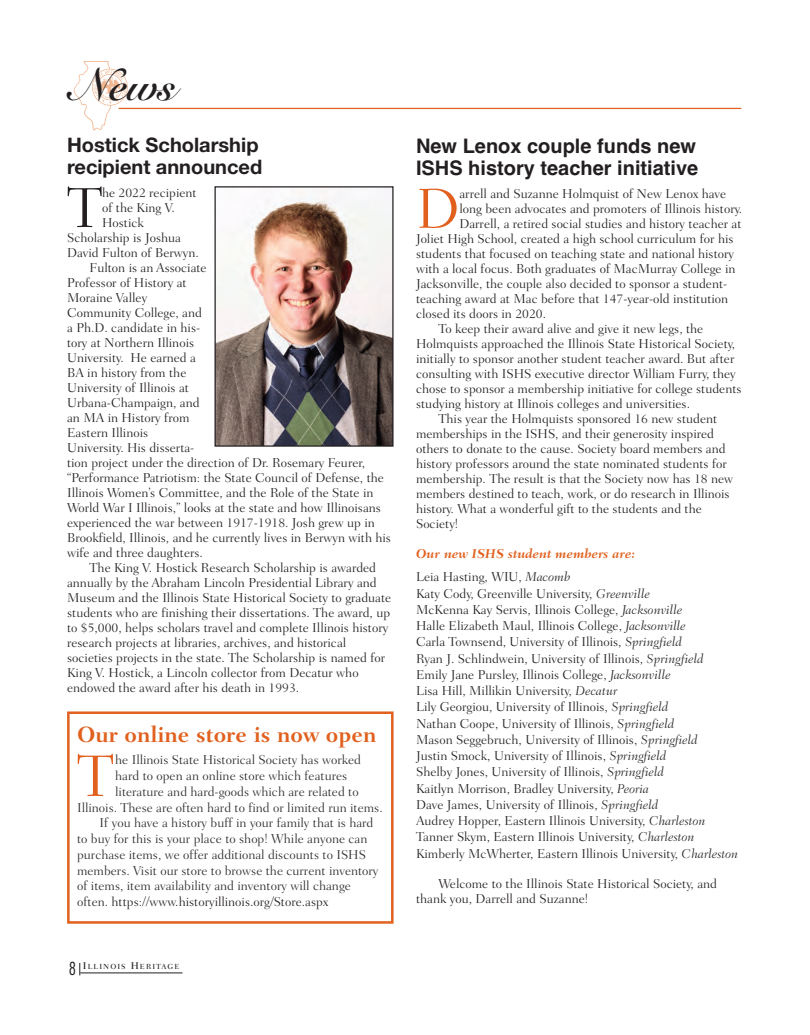
<style>
.page{position:relative;width:810px;height:1035px;background:#fff}
.page>*{position:absolute;margin:0;border:0;box-sizing:border-box;transform-origin:0 0}
.t1{font:300 59.62px "Fairfield LH";color:#e1601e}
.t2{font:300 57.38px "Fairfield LH";color:#231f20}
.t3{font:300 57.38px "Fairfield LH";color:#e1601e}
.t4{font:45px "Snell Roundhand Bold Script";color:#231f20}
.t5{font:700 22.5px "Fairfield LH";color:#e1601e}
.t6{font:700 20px/22.5px "Helvetica";color:#231f20}
.t7{font:700 20px/22.5px "Helvetica Neue";color:#231f20}
.t8{font:300 condensed 17.5px "Futura";color:#231f20}
.t9{font:300 13.12px/15px "Fairfield LH";color:#231f20}
.t10{font:300 13.12px/15.8px "Fairfield LH";color:#2d2a29}
.t11{font:italic 700 13.12px "Fairfield LH";color:#e1601e}
.t12{font:500 7.5px "Fairfield LH";letter-spacing:.145em;color:#231f20}
.s1{color:#231f20}
.s2{font-size:10px}
.s3{font-style:italic}
</style>
<div class="page">
<img style="left:73px;top:61px;width:56px;height:70px">
<hr style="left:119px;top:108px;width:622px;height:1px;background:#e1601e">
<img style="left:217px;top:188px;width:175px;height:257px">
<div style="left:215px;top:186px;width:179px;height:261px;border:1px solid #231f20"></div>
<div style="left:67px;top:711px;width:327px;height:213px;border:2px solid #e1601e"></div>
<hr style="left:80px;top:973px;width:102px;height:1px;background:#231f20">
<svg style="left:79px;top:963px;width:1px;height:12px"></svg>
<p class="t4" style="left:74px;top:69px;width:104px">kÉïë</p>
<p class="t7" style="left:67px;top:135px;width:197px">Hostick Scholarship recipient announced</p>
<p class="t2" style="left:67px;top:185px;width:37px">T</p>
<p class="t9" style="left:102px;top:186px;width:96px">he 2022 recipient</p>
<p class="t9" style="left:102px;top:201px;width:74px">of the King V.</p>
<p class="t9" style="left:102px;top:216px;width:43px">Hostick</p>
<p class="t9" style="left:67px;top:231px;width:115px">Scholarship is Joshua</p>
<p class="t9" style="left:67px;top:246px;width:133px">David Fulton of Berwyn.</p>
<p class="t9" style="left:67px;top:261px;width:325px;text-indent:22px">Fulton is an Associate<br>Professor of History at<br>Moraine Valley<br>Community College, and<br>a Ph.D. candidate in his-<br>tory at Northern Illinois<br>University. He earned a<br>BA in history from the<br>University of Illinois at<br>Urbana-Champaign, and<br>an MA in History from<br>Eastern Illinois<br>University. His disserta-<br>tion project under the direction of Dr. Rosemary Feurer, “Performance Patriotism: the State Council of Defense, the Illinois Women’s Committee, and the Role of the State in World War I Illinois,” looks at the state and how Illinoisans experienced the war between 1917-1918. Josh grew up in Brookfield, Illinois, and he currently lives in Berwyn with his wife and three daughters.</p>
<p class="t9" style="left:67px;top:561px;width:326px;text-indent:22px">The King V. Hostick Research Scholarship is awarded annually by the Abraham Lincoln Presidential Library and Museum and the Illinois State Historical Society to graduate students who are finishing their dissertations. The award, up to $5,000, helps scholars travel and complete Illinois history research projects at libraries, archives, and historical societies projects in the state. The Scholarship is named for King V. Hostick, a Lincoln collector from Decatur who endowed the award after his death in 1993.</p>
<p class="t5" style="left:77px;top:726px;width:301px">Our online store is now open</p>
<p class="t1" style="left:77px;top:752px;width:38px">T</p>
<p class="t10" style="left:115px;top:753px;width:247px">he Illinois State Historical Society has worked</p>
<p class="t10" style="left:115px;top:769px;width:234px">hard to open an online store which features</p>
<p class="t10" style="left:115px;top:785px;width:245px">literature and hard-goods which are related to</p>
<p class="t10" style="left:77px;top:801px;width:307px">Illinois. These are often hard to find or limited run items.</p>
<p class="t10" style="left:77px;top:816px;width:303px;text-indent:22px">If you have a history buff in your family that is hard to buy for this is your place to shop! While anyone can purchase items, we offer additional discounts to ISHS members. Visit our store to browse the current inventory of items, item availability and inventory will change often. <span class="s1">https://www.historyillinois.org/Store.aspx</span></p>
<p class="t8" style="left:69px;top:961px;width:9px">8</p>
<p class="t12" style="left:83px;top:963px;width:98px"><span class="s2">I</span>LLINOIS <span class="s2">H</span>ERITAGE</p>
<p class="t6" style="left:416px;top:136px;width:284px">New Lenox couple funds new<br>ISHS history teacher initiative</p>
<p class="t3" style="left:416px;top:185px;width:45px">D</p>
<p class="t9" style="left:459px;top:187px;width:268px">arrell and Suzanne Holmquist of New Lenox have</p>
<p class="t9" style="left:459px;top:202px;width:284px">long been advocates and promoters of Illinois history.</p>
<p class="t9" style="left:459px;top:217px;width:284px">Darrell, a retired social studies and history teacher at</p>
<p class="t9" style="left:416px;top:232px;width:319px">Joliet High School, created a high school curriculum for his</p>
<p class="t9" style="left:416px;top:247px;width:320px">students that focused on teaching state and national history</p>
<p class="t9" style="left:416px;top:262px;width:321px">with a local focus. Both graduates of MacMurray College in</p>
<p class="t9" style="left:416px;top:277px;width:313px">Jacksonville, the couple also decided to sponsor a student-</p>
<p class="t9" style="left:416px;top:292px;width:314px">teaching award at Mac before that 147-year-old institution</p>
<p class="t9" style="left:416px;top:307px;width:132px">closed its doors in 2020.</p>
<p class="t9" style="left:416px;top:322px;width:327px;text-indent:22px">To keep their award alive and give it new legs, the Holmquists approached the Illinois State Historical Society, initially to sponsor another student teacher award. But after consulting with ISHS executive director William Furry, they chose to sponsor a membership initiative for college students studying history at Illinois colleges and universities.</p>
<p class="t9" style="left:416px;top:412px;width:319px;text-indent:22px">This year the Holmquists sponsored 16 new student memberships in the ISHS, and their generosity inspired others to donate to the cause. Society board members and history professors around the state nominated students for membership. The result is that the Society now has 18 new members destined to teach, work, or do research in Illinois history. What a wonderful gift to the students and the Society!</p>
<p class="t11" style="left:416px;top:548px;width:221px">Our new ISHS student members are:</p>
<p class="t9" style="left:416px;top:571px;width:156px">Leia Hasting, WIU, <span class="s3">Macomb</span></p>
<p class="t9" style="left:416px;top:587px;width:236px">Katy Cody, Greenville University, <span class="s3">Greenville</span></p>
<p class="t9" style="left:416px;top:603px;width:268px">McKenna Kay Servis, Illinois College, <span class="s3">Jacksonville</span></p>
<p class="t9" style="left:416px;top:620px;width:271px">Halle Elizabeth Maul, Illinois College, <span class="s3">Jacksonville</span></p>
<p class="t9" style="left:416px;top:636px;width:268px">Carla Townsend, University of Illinois, <span class="s3">Springfield</span></p>
<p class="t9" style="left:416px;top:652px;width:289px">Ryan J. Schlindwein, University of Illinois, <span class="s3">Springfield</span></p>
<p class="t9" style="left:416px;top:668px;width:256px">Emily Jane Pursley, Illinois College, <span class="s3">Jacksonville</span></p>
<p class="t9" style="left:416px;top:685px;width:203px">Lisa Hill, Millikin University, <span class="s3">Decatur</span></p>
<p class="t9" style="left:416px;top:701px;width:254px">Lily Georgiou, University of Illinois, <span class="s3">Springfield</span></p>
<p class="t9" style="left:416px;top:717px;width:260px">Nathan Coope, University of Illinois, <span class="s3">Springfield</span></p>
<p class="t9" style="left:416px;top:733px;width:283px">Mason Seggebruch, University of Illinois, <span class="s3">Springfield</span></p>
<p class="t9" style="left:416px;top:750px;width:252px">Justin Smock, University of Illinois, <span class="s3">Springfield</span></p>
<p class="t9" style="left:416px;top:766px;width:250px">Shelby Jones, University of Illinois, <span class="s3">Springfield</span></p>
<p class="t9" style="left:416px;top:782px;width:235px">Kaitlyn Morrison, Bradley University, <span class="s3">Peoria</span></p>
<p class="t9" style="left:416px;top:798px;width:244px">Dave James, University of Illinois, <span class="s3">Springfield</span></p>
<p class="t9" style="left:416px;top:815px;width:291px">Audrey Hopper, Eastern Illinois University, <span class="s3">Charleston</span></p>
<p class="t9" style="left:416px;top:831px;width:280px">Tanner Skym, Eastern Illinois University, <span class="s3">Charleston</span></p>
<p class="t9" style="left:416px;top:847px;width:324px">Kimberly McWherter, Eastern Illinois University, <span class="s3">Charleston</span></p>
<p class="t9" style="left:416px;top:877px;width:302px;text-indent:22px">Welcome to the Illinois State Historical Society, and thank you, Darrell and Suzanne!</p>
</div>
